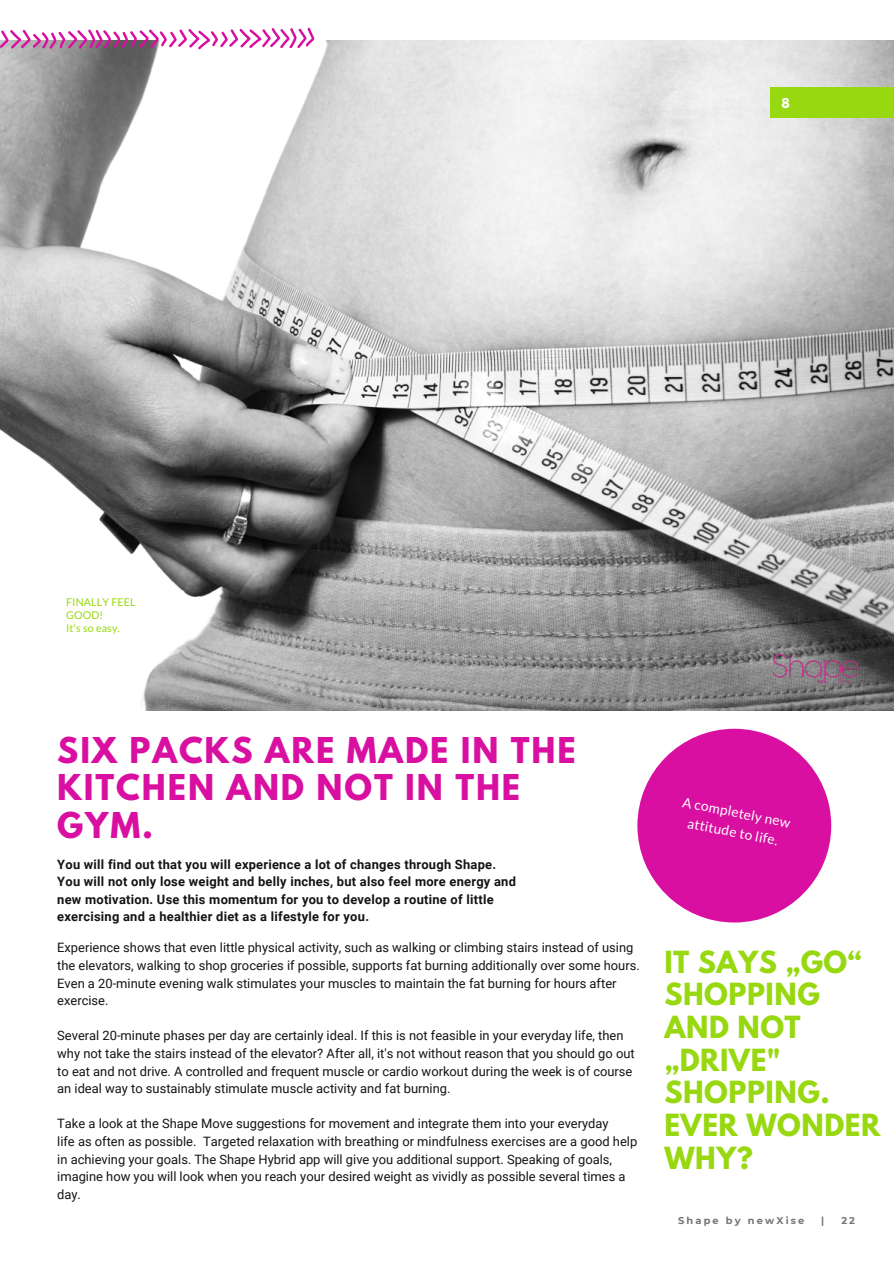
<style>
.page{position:relative;width:894px;height:1264px;background:#fff}
.page>*{position:absolute;margin:0;border:0;box-sizing:border-box;transform-origin:0 0}
.t1{font:700 31.5px/37.2px "League Spartan";letter-spacing:.06em;color:#d80fa0}
.t2{font:700 27px/32.7px "League Spartan";letter-spacing:.02em;color:#98d811}
.t3{font:13.65px/19.6px "Lato";color:#fff;text-align:center}
.t4{font:12.9px/17.5px "Roboto";color:#141414}
.t5{font:700 12.9px/17.5px "Roboto";letter-spacing:.02em;color:#141414}
.t6{font:700 12.15px "League Spartan";color:#fff}
.t7{font:10.65px/13.2px "Lato";letter-spacing:.01em;color:#98d811}
.t8{font:700 9.75px "Montserrat";letter-spacing:.22em;color:#757575}
</style>
<div class="page">
<img style="left:0;top:40px;width:893px;height:670px">
<div style="left:770px;top:88px;width:123px;height:30px;background:#98d811"></div>
<div style="left:637px;top:728px;width:194px;height:194px;background:#d80fa0;border-radius:50%"></div>
<svg style="left:0;top:27px;width:314px;height:23px"></svg>
<img style="left:770px;top:639px;width:94px;height:53px">
<p class="t6" style="left:781px;top:97px;width:10px">8</p>
<p class="t7" style="left:66px;top:595px;width:71px">FINALLY FEEL<br>GOOD!<br>It's so easy.</p>
<h1 class="t1" style="left:57px;top:735px;width:520px">SIX PACKS ARE MADE IN THE<br>KITCHEN AND NOT IN THE<br>GYM.</h1>
<p class="t5" style="left:57px;top:855px;width:460px">You will find out that you will experience a lot of changes through Shape.<br>You will not only lose weight and belly inches, but also feel more energy and new motivation. Use this momentum for you to develop a routine of little exercising and a healthier diet as a lifestyle for you.</p>
<p class="t4" style="left:57px;top:939px;width:584px">Experience shows that even little physical activity, such as walking or climbing stairs instead of using the elevators, walking to shop groceries if possible, supports fat burning additionally over some hours.<br>Even a 20-minute evening walk stimulates your muscles to maintain the fat burning for hours after exercise.</p>
<p class="t4" style="left:57px;top:1027px;width:579px">Several 20-minute phases per day are certainly ideal. If this is not feasible in your everyday life, then why not take the stairs instead of the elevator? After all, it's not without reason that you should go out to eat and not drive. A controlled and frequent muscle or cardio workout during the week is of course an ideal way to sustainably stimulate muscle activity and fat burning.</p>
<p class="t4" style="left:57px;top:1115px;width:581px">Take a look at the Shape Move suggestions for movement and integrate them into your everyday<br>life as often as possible. Targeted relaxation with breathing or mindfulness exercises are a good help in achieving your goals. The Shape Hybrid app will give you additional support. Speaking of goals, imagine how you will look when you reach your desired weight as vividly as possible several times a day.</p>
<p class="t3" style="left:684px;top:791px;width:111px;rotate:11deg">A completely new attitude to life.</p>
<h2 class="t2" style="left:664px;top:949px;width:217px">IT SAYS „GO“<br>SHOPPING<br>AND NOT „DRIVE"<br>SHOPPING.<br>EVER WONDER<br>WHY?</h2>
<p class="t8" style="left:678px;top:1214px;width:128px">Shape by newXise</p>
<p class="t8" style="left:821px;top:1214px;width:5px">|</p>
<p class="t8" style="left:841px;top:1214px;width:15px">22</p>
</div>
